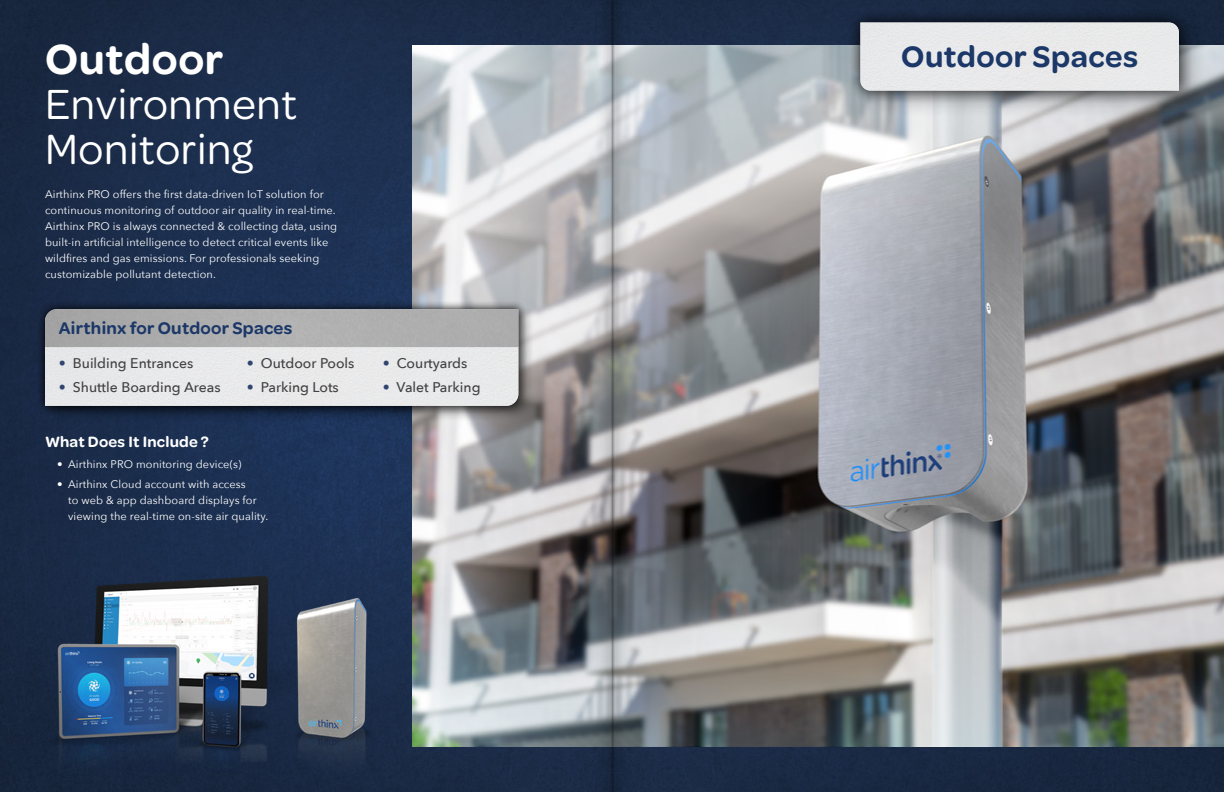
<style>
.page{position:relative;width:1224px;height:792px;background:#fff}
.page>*{position:absolute;margin:0;border:0;box-sizing:border-box;transform-origin:0 0}
.t1{font:45px/45px "Omnes";letter-spacing:.015em;color:#fff}
.t2{font:600 45px "Omnes";letter-spacing:.015em;color:#fff}
.t3{font:600 31.7px "Omnes";letter-spacing:.015em;color:#1c3868}
.t4{font:600 18px "Omnes";letter-spacing:.015em;color:#1c3868}
.t5{font:600 16px "Omnes";letter-spacing:.015em;color:#fff}
.t6{font:500 14px "Avenir Next";color:#414042}
.t7{font:11px/16px "Avenir Next";letter-spacing:.01em;color:#fff}
.s1{color:#314571}
</style>
<div class="page">
<img style="left:0;top:0;width:1224px;height:792px">
<img style="left:412px;top:45px;width:812px;height:702px">
<div style="left:855px;top:17px;width:353px;height:102px;background:#000;opacity:.25"></div>
<div style="left:846px;top:8px;width:347px;height:97px;background:#000;opacity:.89"></div>
<svg style="left:860px;top:11px;width:319px;height:11px;background:#142035"></svg>
<div style="left:860px;top:22px;width:319px;height:69px;background:#e9e9ea"></div>
<div style="left:42px;top:306px;width:492px;height:116px;background:#000;opacity:.4"></div>
<div style="left:37px;top:301px;width:490px;height:114px;background:#000;opacity:.89"></div>
<svg style="left:45px;top:309px;width:473px;height:97px;background:#d0d1d1"></svg>
<img style="left:45px;top:576px;width:330px;height:216px">
<svg style="left:590px;top:0;width:44px;height:792px;background:#8c9095"></svg>
<h1 class="t2" style="left:45px;top:28px;width:180px">Outdoor</h1>
<h1 class="t1" style="left:45px;top:79px;width:254px">Environment<br>Monitoring</h1>
<p class="t7" style="left:45px;top:186px;width:294px">Airthinx PRO offers the first data-driven IoT solution for continuous monitoring of outdoor air quality in real-time.<br>Airthinx PRO is always connected &amp; collecting data, using built-in artificial intelligence to detect critical events like wildfires and gas emissions. For professionals seeking customizable pollutant detection.</p>
<h3 class="t4" style="left:59px;top:316px;width:235px">Airthinx for Outdoor Spaces</h3>
<p class="t6" style="left:59px;top:351px;width:136px"><span class="s1">•</span> Building Entrances</p>
<p class="t6" style="left:247px;top:351px;width:109px"><span class="s1">•</span> Outdoor Pools</p>
<p class="t6" style="left:383px;top:351px;width:86px"><span class="s1">•</span> Courtyards</p>
<p class="t6" style="left:59px;top:376px;width:163px"><span class="s1">•</span> Shuttle Boarding Areas</p>
<p class="t6" style="left:247px;top:376px;width:93px"><span class="s1">•</span> Parking Lots</p>
<p class="t6" style="left:383px;top:376px;width:99px"><span class="s1">•</span> Valet Parking</p>
<h3 class="t5" style="left:45px;top:431px;width:165px">What Does It Include ?</h3>
<p class="t7" style="left:57px;top:455px;width:186px">• Airthinx PRO monitoring device(s)</p>
<p class="t7" style="left:68px;top:476px;width:202px;text-indent:-11px">• Airthinx Cloud account with access<br>to web &amp; app dashboard displays for viewing the real-time on-site air quality.</p>
<h2 class="t3" style="left:901px;top:34px;width:238px">Outdoor Spaces</h2>
</div>
